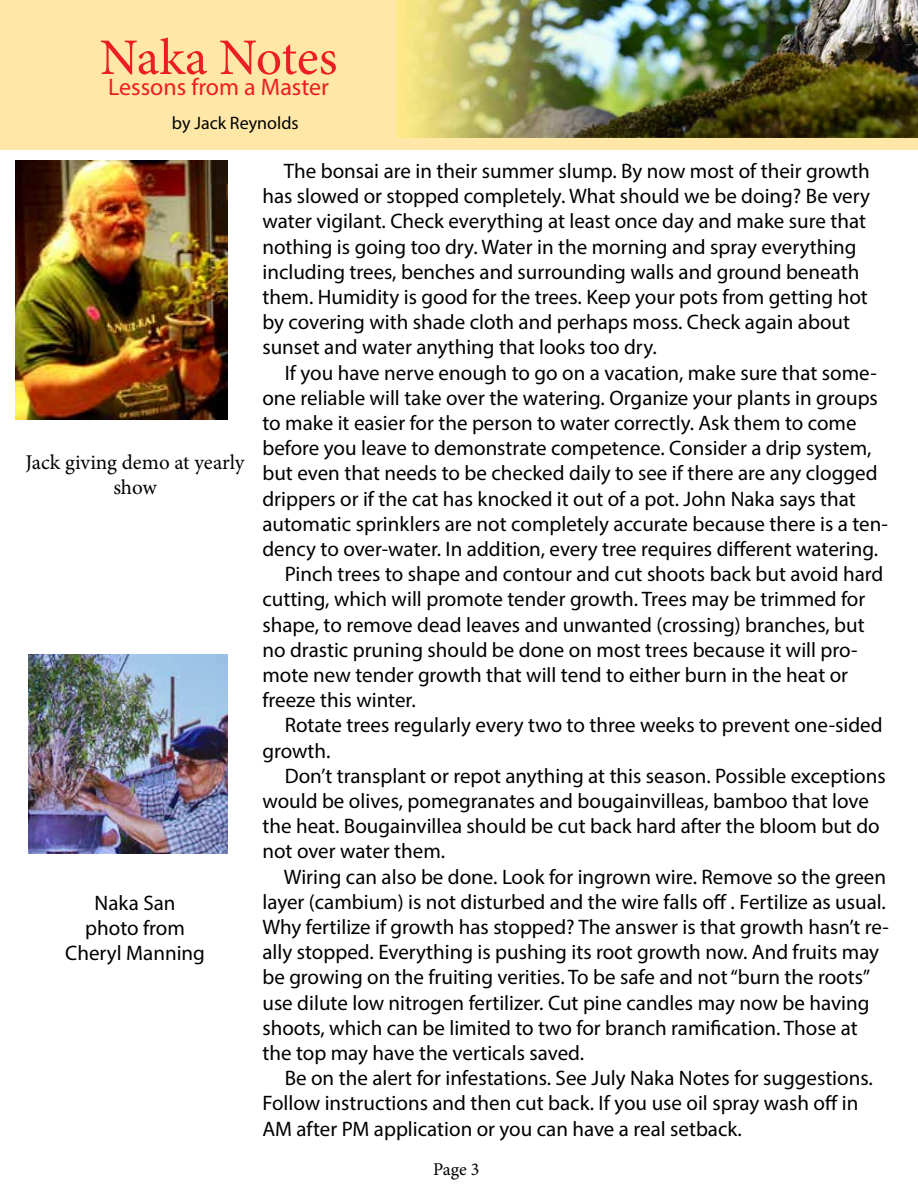
<style>
.page{position:relative;width:918px;height:1188px;background:#fff}
.page>*{position:absolute;margin:0;border:0;box-sizing:border-box;transform-origin:0 0}
.t1{font:51.3px "Minion Pro";letter-spacing:-.005em;color:#ed1d24}
.t2{font:24px "Myriad Pro";color:#ed1d24}
.t3{font:21px/25.2px "Myriad Pro";color:#000}
.t4{font:21px/25.2px "Minion Pro";letter-spacing:-.005em;color:#000;text-align:center}
.t5{font:18px "Myriad Pro";color:#000}
.t6{font:18px "Minion Pro";color:#000}
</style>
<div class="page">
<div style="left:0;top:0;width:918px;height:150px;background:#ffe7a7"></div>
<img style="left:396px;top:0;width:522px;height:138px">
<img style="left:16px;top:160px;width:212px;height:260px">
<img style="left:28px;top:654px;width:200px;height:199px">
<h1 class="t1" style="left:100px;top:23px;width:239px">Naka Notes</h1>
<p class="t2" style="left:108px;top:72px;width:222px">Lessons from a Master</p>
<p class="t5" style="left:172px;top:111px;width:128px">by Jack Reynolds</p>
<p class="t3" style="left:262px;top:158px;width:609px;text-indent:21px">The bonsai are in their summer slump. By now most of their growth has slowed or stopped completely. What should we be doing? Be very water vigilant. Check everything at least once day and make sure that nothing is going too dry. Water in the morning and spray everything including trees, benches and surrounding walls and ground beneath them. Humidity is good for the trees. Keep your pots from getting hot by covering with shade cloth and perhaps moss. Check again about sunset and water anything that looks too dry.</p>
<p class="t3" style="left:285px;top:360px;width:594px">If you have nerve enough to go on a vacation, make sure that some-</p>
<p class="t3" style="left:262px;top:385px;width:617px">one reliable will take over the watering. Organize your plants in groups</p>
<p class="t3" style="left:262px;top:410px;width:596px">to make it easier for the person to water correctly. Ask them to come</p>
<p class="t3" style="left:262px;top:435px;width:611px">before you leave to demonstrate competence. Consider a drip system,</p>
<p class="t3" style="left:262px;top:460px;width:617px">but even that needs to be checked daily to see if there are any clogged</p>
<p class="t3" style="left:262px;top:486px;width:595px">drippers or if the cat has knocked it out of a pot. John Naka says that</p>
<p class="t3" style="left:262px;top:511px;width:627px">automatic sprinklers are not completely accurate because there is a ten-</p>
<p class="t3" style="left:262px;top:536px;width:617px">dency to over-water. In addition, every tree requires different watering.</p>
<p class="t3" style="left:285px;top:561px;width:600px">Pinch trees to shape and contour and cut shoots back but avoid hard</p>
<p class="t3" style="left:262px;top:586px;width:604px">cutting, which will promote tender growth. Trees may be trimmed for</p>
<p class="t3" style="left:262px;top:612px;width:604px">shape, to remove dead leaves and unwanted (crossing) branches, but</p>
<p class="t3" style="left:262px;top:637px;width:597px">no drastic pruning should be done on most trees because it will pro-</p>
<p class="t3" style="left:262px;top:662px;width:587px">mote new tender growth that will tend to either burn in the heat or</p>
<p class="t3" style="left:262px;top:687px;width:155px">freeze this winter.</p>
<p class="t3" style="left:285px;top:712px;width:599px">Rotate trees regularly every two to three weeks to prevent one-sided</p>
<p class="t3" style="left:262px;top:738px;width:70px">growth.</p>
<p class="t3" style="left:285px;top:763px;width:603px">Don’t transplant or repot anything at this season. Possible exceptions</p>
<p class="t3" style="left:262px;top:788px;width:608px">would be olives, pomegranates and bougainvilleas, bamboo that love</p>
<p class="t3" style="left:262px;top:813px;width:619px">the heat. Bougainvillea should be cut back hard after the bloom but do</p>
<p class="t3" style="left:262px;top:838px;width:184px">not over water them.</p>
<p class="t3" style="left:284px;top:864px;width:604px">Wiring can also be done. Look for ingrown wire. Remove so the green</p>
<p class="t3" style="left:262px;top:889px;width:625px">layer (cambium) is not disturbed and the wire falls off . Fertilize as usual.</p>
<p class="t3" style="left:262px;top:914px;width:628px">Why fertilize if growth has stopped? The answer is that growth hasn’t re-</p>
<p class="t3" style="left:262px;top:939px;width:618px">ally stopped. Everything is pushing its root growth now. And fruits may</p>
<p class="t3" style="left:262px;top:964px;width:609px">be growing on the fruiting verities. To be safe and not “burn the roots”</p>
<p class="t3" style="left:262px;top:990px;width:609px">use dilute low nitrogen fertilizer. Cut pine candles may now be having</p>
<p class="t3" style="left:262px;top:1015px;width:597px">shoots, which can be limited to two for branch ramification. Those at</p>
<p class="t3" style="left:262px;top:1040px;width:323px">the top may have the verticals saved.</p>
<p class="t3" style="left:285px;top:1065px;width:590px">Be on the alert for infestations. See July Naka Notes for suggestions.</p>
<p class="t3" style="left:262px;top:1090px;width:597px">Follow instructions and then cut back. If you use oil spray wash off in</p>
<p class="t3" style="left:262px;top:1116px;width:481px">AM after PM application or you can have a real setback.</p>
<p class="t4" style="left:26px;top:450px;width:220px">Jack giving demo at yearly show</p>
<p class="t3" style="left:65px;top:890px;width:141px;text-align:center">Naka San<br>photo from<br>Cheryl Manning</p>
<p class="t6" style="left:433px;top:1157px;width:48px">Page 3</p>
</div>
